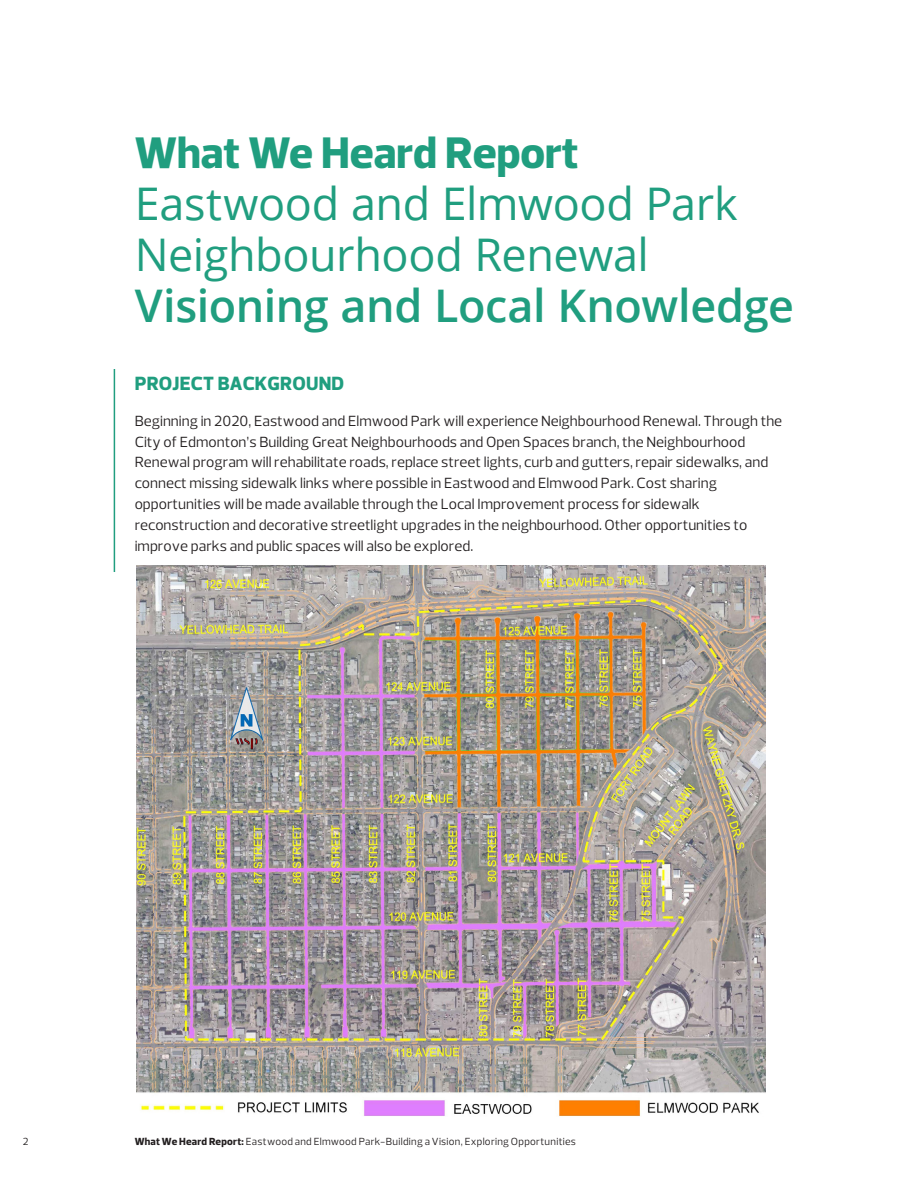
<style>
.page{position:relative;width:918px;height:1188px;background:#fff}
.page>*{position:absolute;margin:0;border:0;box-sizing:border-box;transform-origin:0 0}
.PE_Body_Large_Docs{font:45px/51.4px "Open Sans";letter-spacing:-.01em;color:#209e7f}
.PE_Body_Large_Docs-2{font:800 19.5px "Prelo";letter-spacing:.01em;color:#209e7f}
.PE_Body_Large_Docs-3{font:15px/20.7px "Prelo";color:#231f20}
.t1{font:10.5px "Prelo";letter-spacing:.025em;color:#231f20}
.s1{font-family:"Prelo";font-weight:800}
.s2{font-weight:600}
.s3{font-weight:800}
</style>
<div class="page">
<hr style="left:114px;top:369px;width:1px;height:203px;background:#209e7f">
<img style="left:136px;top:565px;width:630px;height:552px">
<p class="PE_Body_Large_Docs" style="left:135px;top:125px;width:661px"><span class="s1">What We Heard Report<br></span>Eastwood and Elmwood Park<br>Neighbourhood Renewal<br><span class="s2">Visioning and Local Knowledge</span></p>
<p class="PE_Body_Large_Docs-2" style="left:135px;top:371px;width:211px">PROJECT BACKGROUND</p>
<p class="PE_Body_Large_Docs-3" style="left:135px;top:411px;width:649px">Beginning in 2020, Eastwood and Elmwood Park will experience Neighbourhood Renewal. Through the City of Edmonton’s Building Great Neighbourhoods and Open Spaces branch, the Neighbourhood Renewal program will rehabilitate roads, replace street lights, curb and gutters, repair sidewalks, and connect missing sidewalk links where possible in Eastwood and Elmwood Park. Cost sharing opportunities will be made available through the Local Improvement process for sidewalk reconstruction and decorative streetlight upgrades in the neighbourhood. Other opportunities to improve parks and public spaces will also be explored.</p>
<p class="t1" style="left:23px;top:1135px;width:7px">2</p>
<p class="t1" style="left:135px;top:1135px;width:443px"><span class="s3">What We Heard Report:</span> Eastwood and Elmwood Park-Building a Vision, Exploring Opportunities</p>
</div>
